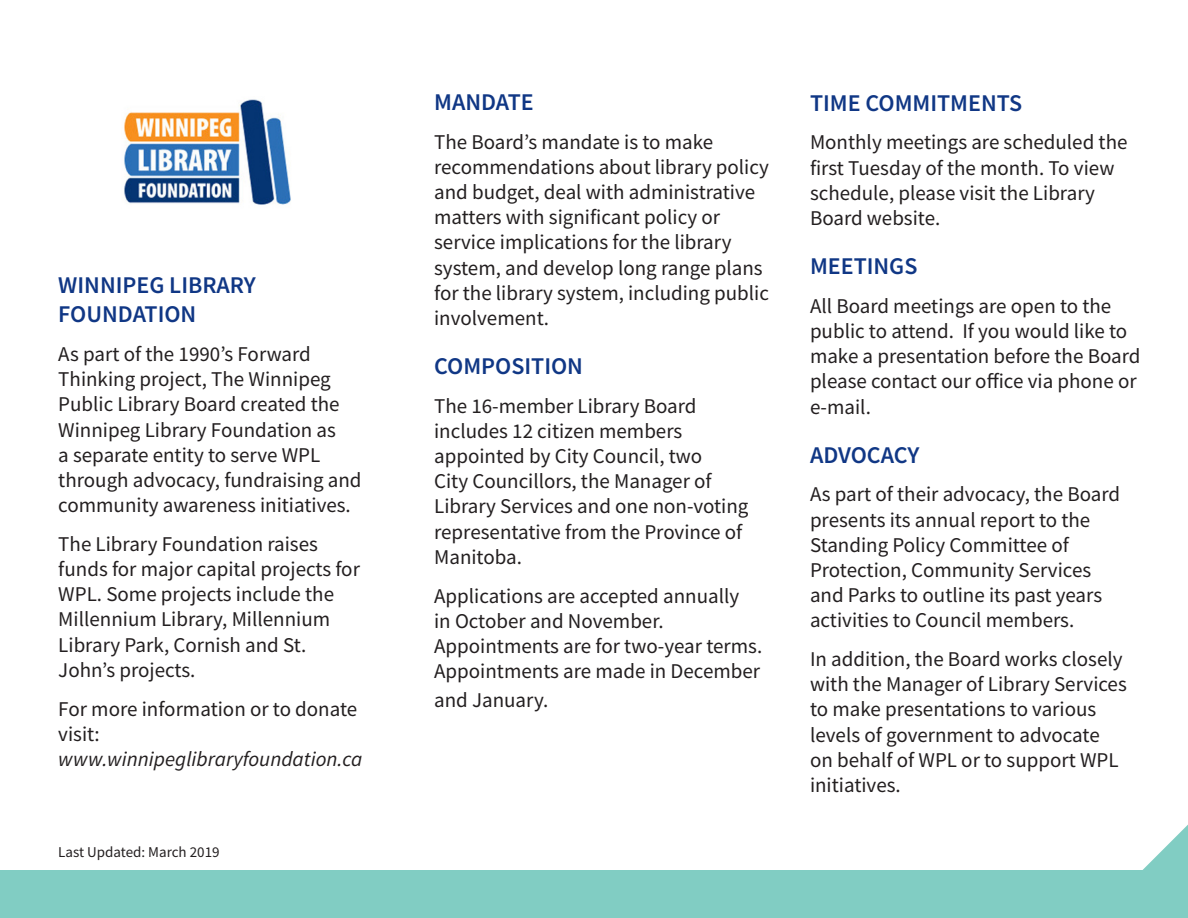
<style>
.page{position:relative;width:1188px;height:918px;background:#fff}
.page>*{position:absolute;margin:0;border:0;box-sizing:border-box;transform-origin:0 0}
.t1{font:600 24px/28.8px "Source Sans Pro";color:#103785}
.t2{font:21px/25.2px "Source Sans Pro";color:#231f20}
.t3{font:italic 21px "Source Sans Pro";color:#231f20}
.t4{font:15px "Source Sans Pro";color:#231f20}
</style>
<div class="page">
<img style="left:124px;top:99px;width:167px;height:106px">
<div style="left:0;top:871px;width:1188px;height:47px;background:#81cdc3"></div>
<svg style="left:1107px;top:825px;width:81px;height:46px"></svg>
<p class="t1" style="left:58px;top:271px;width:199px">WINNIPEG LIBRARY<br>FOUNDATION</p>
<p class="t2" style="left:58px;top:341px;width:305px">As part of the 1990’s Forward<br>Thinking project, The Winnipeg<br>Public Library Board created the<br>Winnipeg Library Foundation as<br>a separate entity to serve WPL through advocacy, fundraising and community awareness initiatives.</p>
<p class="t2" style="left:58px;top:531px;width:303px">The Library Foundation raises funds for major capital projects for<br>WPL. Some projects include the<br>Millennium Library, Millennium<br>Library Park, Cornish and St.<br>John’s projects.</p>
<p class="t2" style="left:58px;top:696px;width:300px">For more information or to donate visit:</p>
<p class="t3" style="left:58px;top:746px;width:306px">www.winnipeglibraryfoundation.ca</p>
<p class="t4" style="left:58px;top:842px;width:163px">Last Updated: March 2019</p>
<p class="t1" style="left:434px;top:87px;width:101px">MANDATE</p>
<p class="t2" style="left:434px;top:129px;width:336px">The Board’s mandate is to make recommendations about library policy and budget, deal with administrative matters with significant policy or service implications for the library system, and develop long range plans for the library system, including public involvement.</p>
<p class="t1" style="left:434px;top:351px;width:150px">COMPOSITION</p>
<p class="t2" style="left:434px;top:393px;width:316px">The 16-member Library Board includes 12 citizen members appointed by City Council, two<br>City Councillors, the Manager of<br>Library Services and one non-voting representative from the Province of<br>Manitoba.</p>
<p class="t2" style="left:434px;top:583px;width:330px">Applications are accepted annually<br>in October and November.<br>Appointments are for two-year terms.<br>Appointments are made in December</p>
<p class="t2" style="left:434px;top:687px;width:116px">and January.</p>
<p class="t1" style="left:810px;top:88px;width:214px">TIME COMMITMENTS</p>
<p class="t2" style="left:810px;top:130px;width:319px">Monthly meetings are scheduled the first Tuesday of the month. To view schedule, please visit the Library<br>Board website.</p>
<p class="t1" style="left:810px;top:251px;width:109px">MEETINGS</p>
<p class="t2" style="left:810px;top:293px;width:332px">All Board meetings are open to the public to attend. If you would like to make a presentation before the Board please contact our office via phone or e-mail.</p>
<p class="t1" style="left:810px;top:440px;width:111px">ADVOCACY</p>
<p class="t2" style="left:810px;top:482px;width:312px">As part of their advocacy, the Board presents its annual report to the<br>Standing Policy Committee of<br>Protection, Community Services and Parks to outline its past years activities to Council members.</p>
<p class="t2" style="left:810px;top:646px;width:318px">In addition, the Board works closely with the Manager of Library Services to make presentations to various levels of government to advocate on behalf of WPL or to support WPL initiatives.</p>
</div>
